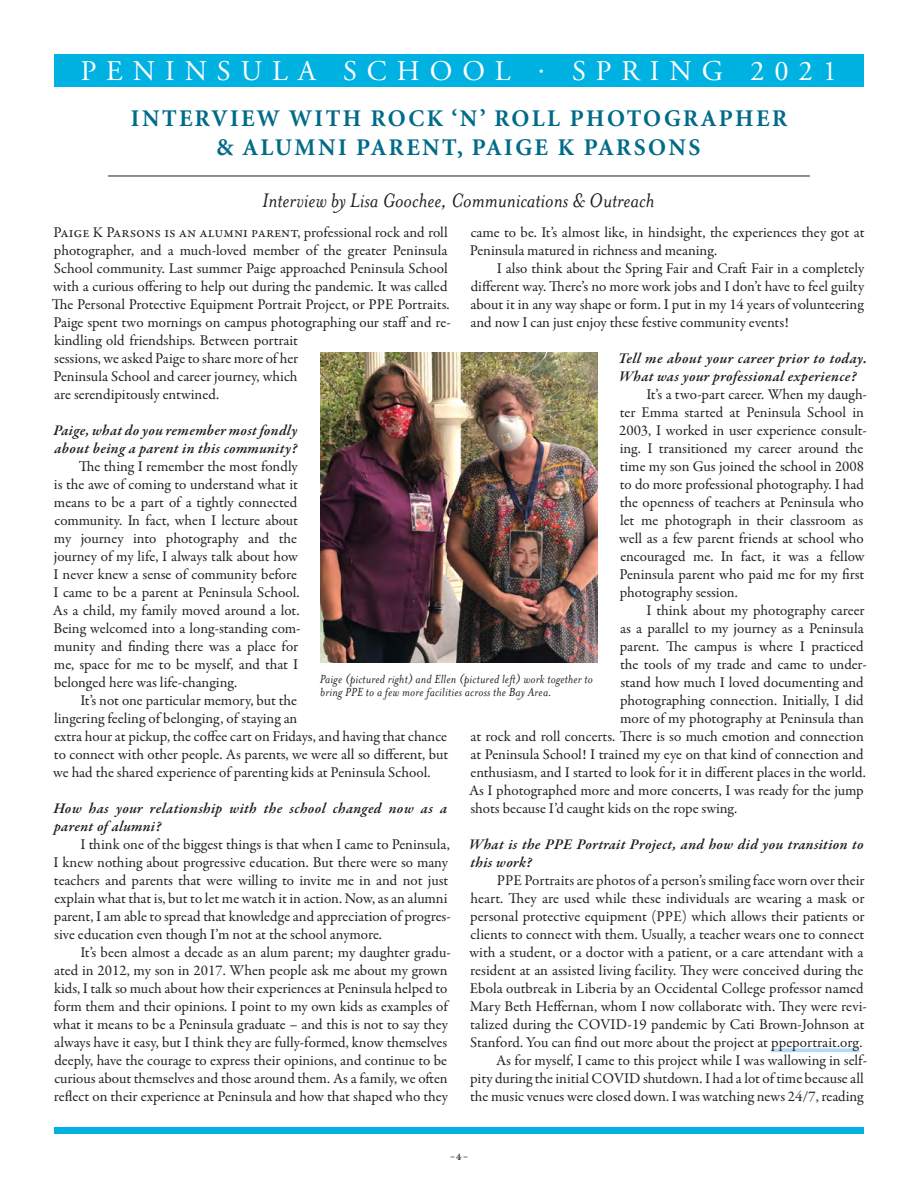
<style>
.page{position:relative;width:918px;height:1188px;background:#fff}
.page>*{position:absolute;margin:0;border:0;box-sizing:border-box;transform-origin:0 0}
.t1{font:28.5px "Adobe Garamond";letter-spacing:.35em;color:#fff}
.t2{font:700 24px/28.8px "Minion";letter-spacing:.1em;color:#006b89;text-align:center}
.t3{font:italic 22.5px "Mrs Eaves";color:#231f20}
.t4{font:15px/18px "Garamond Premr Pro";color:#231f20}
.t5{font:italic 600 15px/18px "Garamond Premr Pro";letter-spacing:.02em;color:#231f20}
.t6{font:15px "Garamond Premr Pro";letter-spacing:.02em;color:#231f20}
.t7{font:italic 13.5px/13.5px "Mrs Eaves";letter-spacing:.015em;color:#231f20}
.t8{font:13.5px "Mrs Eaves Small Caps";color:#231f20}
</style>
<div class="page">
<hr style="left:108px;top:176px;width:702px;height:1px;background:#231f20">
<svg style="left:771px;top:1048px;width:88px;height:4px"></svg>
<img style="left:320px;top:353px;width:277px;height:310px">
<div style="left:54px;top:54px;width:810px;height:32px;background:#00b2e2"></div>
<div style="left:54px;top:1127px;width:810px;height:7px;background:#00b2e2"></div>
<h1 class="t1" style="left:81px;top:56px;width:758px">PENINSULA SCHOOL · SPRING 2021</h1>
<h2 class="t2" style="left:131px;top:105px;width:658px">INTERVIEW WITH ROCK ‘N’ ROLL PHOTOGRAPHER &amp; ALUMNI PARENT, PAIGE K PARSONS</h2>
<h3 class="t3" style="left:262px;top:188px;width:394px">Interview by Lisa Goochee, Communications &amp; Outreach</h3>
<p class="t4" style="left:52px;top:223px;width:400px">Paige K Parsons is an alumni parent, professional rock and roll photographer, and a much-loved member of the greater Peninsula School community. Last summer Paige approached Peninsula School with a curious offering to help out during the pandemic. It was called The Personal Protective Equipment Portrait Project, or PPE Portraits.<br>Paige spent two mornings on campus photographing our staff and re&shy;kindling old friendships. Between portrait<br>sessions, we asked Paige to share more of her<br>Peninsula School and career journey, which<br>are serendipitously entwined.</p>
<p class="t5" style="left:53px;top:422px;width:246px">Paige, what do you remember most fondly about being a parent in this community?</p>
<p class="t4" style="left:53px;top:457px;width:249px;text-indent:26px">The thing I remember the most fondly is the awe of coming to understand what it means to be a part of a tightly connected community. In fact, when I lecture about my journey into photography and the journey of my life, I always talk about how I never knew a sense of community before I came to be a parent at Peninsula School.<br>As a child, my family moved around a lot.<br>Being welcomed into a long-standing com&shy;munity and finding there was a place for me, space for me to be myself, and that I belonged here was life-changing.</p>
<p class="t4" style="left:53px;top:691px;width:397px;text-indent:27px">It’s not one particular memory, but the<br>lingering feeling of belonging, of staying an<br>extra hour at pickup, the coffee cart on Fridays, and having that chance to connect with other people. As parents, we were all so different, but we had the shared experience of parenting kids at Peninsula School.</p>
<p class="t5" style="left:53px;top:800px;width:395px">How has your relationship with the school changed now as a parent of alumni?</p>
<p class="t4" style="left:53px;top:835px;width:399px;text-indent:27px">I think one of the biggest things is that when I came to Peninsula, I knew nothing about progressive education. But there were so many teachers and parents that were willing to invite me in and not just explain what that is, but to let me watch it in action. Now, as an alumni parent, I am able to spread that knowledge and appreciation of progres&shy;sive education even though I’m not at the school anymore.</p>
<p class="t4" style="left:53px;top:943px;width:399px;text-indent:27px">It’s been almost a decade as an alum parent; my daughter gradu&shy;ated in 2012, my son in 2017. When people ask me about my grown kids, I talk so much about how their experiences at Peninsula helped to form them and their opinions. I point to my own kids as examples of what it means to be a Peninsula graduate – and this is not to say they always have it easy, but I think they are fully-formed, know themselves deeply, have the courage to express their opinions, and continue to be curious about themselves and those around them. As a family, we often reflect on their experience at Peninsula and how that shaped who they</p>
<p class="t4" style="left:470px;top:223px;width:396px">came to be. It’s almost like, in hindsight, the experiences they got at<br>Peninsula matured in richness and meaning.</p>
<p class="t4" style="left:471px;top:259px;width:396px;text-align:justify;text-indent:26px">I also think about the Spring Fair and Craft Fair in a completely different way. There’s no more work jobs and I don’t have to feel guilty about it in any way shape or form. I put in my 14 years of volunteering and now I can just enjoy these festive community events!</p>
<p class="t5" style="left:618px;top:350px;width:250px">Tell me about your career prior to today.<br>What was your professional experience?</p>
<p class="t4" style="left:619px;top:385px;width:249px;text-indent:27px">It’s a two-part career. When my daugh&shy;ter Emma started at Peninsula School in 2003, I worked in user experience consult&shy;ing. I transitioned my career around the time my son Gus joined the school in 2008 to do more professional photography. I had the openness of teachers at Peninsula who let me photograph in their classroom as well as a few parent friends at school who encouraged me. In fact, it was a fellow Peninsula parent who paid me for my first photography session.</p>
<p class="t4" style="left:646px;top:601px;width:220px">I think about my photography career</p>
<p class="t4" style="left:620px;top:619px;width:245px">as a parallel to my journey as a Peninsula</p>
<p class="t4" style="left:620px;top:637px;width:246px">parent. The campus is where I practiced</p>
<p class="t4" style="left:620px;top:655px;width:248px">the tools of my trade and came to under-</p>
<p class="t4" style="left:620px;top:673px;width:245px">stand how much I loved documenting and</p>
<p class="t4" style="left:620px;top:691px;width:245px">photographing connection. Initially, I did</p>
<p class="t4" style="left:620px;top:709px;width:245px">more of my photography at Peninsula than</p>
<p class="t4" style="left:471px;top:727px;width:395px">at rock and roll concerts. There is so much emotion and connection</p>
<p class="t4" style="left:471px;top:745px;width:395px">at Peninsula School! I trained my eye on that kind of connection and</p>
<p class="t4" style="left:471px;top:763px;width:397px">enthusiasm, and I started to look for it in different places in the world.</p>
<p class="t4" style="left:469px;top:781px;width:396px">As I photographed more and more concerts, I was ready for the jump</p>
<p class="t4" style="left:470px;top:799px;width:268px">shots because I’d caught kids on the rope swing.</p>
<p class="t5" style="left:469px;top:836px;width:396px">What is the PPE Portrait Project, and how did you transition to this work?</p>
<p class="t4" style="left:497px;top:871px;width:369px">PPE Portraits are photos of a person’s smiling face worn over their</p>
<p class="t4" style="left:470px;top:889px;width:396px">heart. They are used while these individuals are wearing a mask or</p>
<p class="t4" style="left:470px;top:907px;width:396px">personal protective equipment (PPE) which allows their patients or</p>
<p class="t4" style="left:471px;top:925px;width:395px">clients to connect with them. Usually, a teacher wears one to connect</p>
<p class="t4" style="left:469px;top:943px;width:396px">with a student, or a doctor with a patient, or a care attendant with a</p>
<p class="t4" style="left:470px;top:961px;width:395px">resident at an assisted living facility. They were conceived during the</p>
<p class="t4" style="left:470px;top:979px;width:396px">Ebola outbreak in Liberia by an Occidental College professor named</p>
<p class="t4" style="left:470px;top:997px;width:399px">Mary Beth Heffernan, whom I now collaborate with. They were revi-</p>
<p class="t4" style="left:470px;top:1015px;width:396px">talized during the COVID-19 pandemic by Cati Brown-Johnson at</p>
<p class="t6" style="left:470px;top:1033px;width:394px">Stanford. You can find out more about the project at ppeportrait.org.</p>
<p class="t4" style="left:496px;top:1051px;width:372px">As for myself, I came to this project while I was wallowing in self-</p>
<p class="t4" style="left:470px;top:1069px;width:395px">pity during the initial COVID shutdown. I had a lot of time because all</p>
<p class="t4" style="left:470px;top:1087px;width:395px">the music venues were closed down. I was watching news 24/7, reading</p>
<p class="t7" style="left:320px;top:672px;width:275px">Paige (pictured right) and Ellen (pictured left) work together to bring PPE to a few more facilities across the Bay Area.</p>
<p class="t8" style="left:449px;top:1149px;width:21px">-4-</p>
</div>
